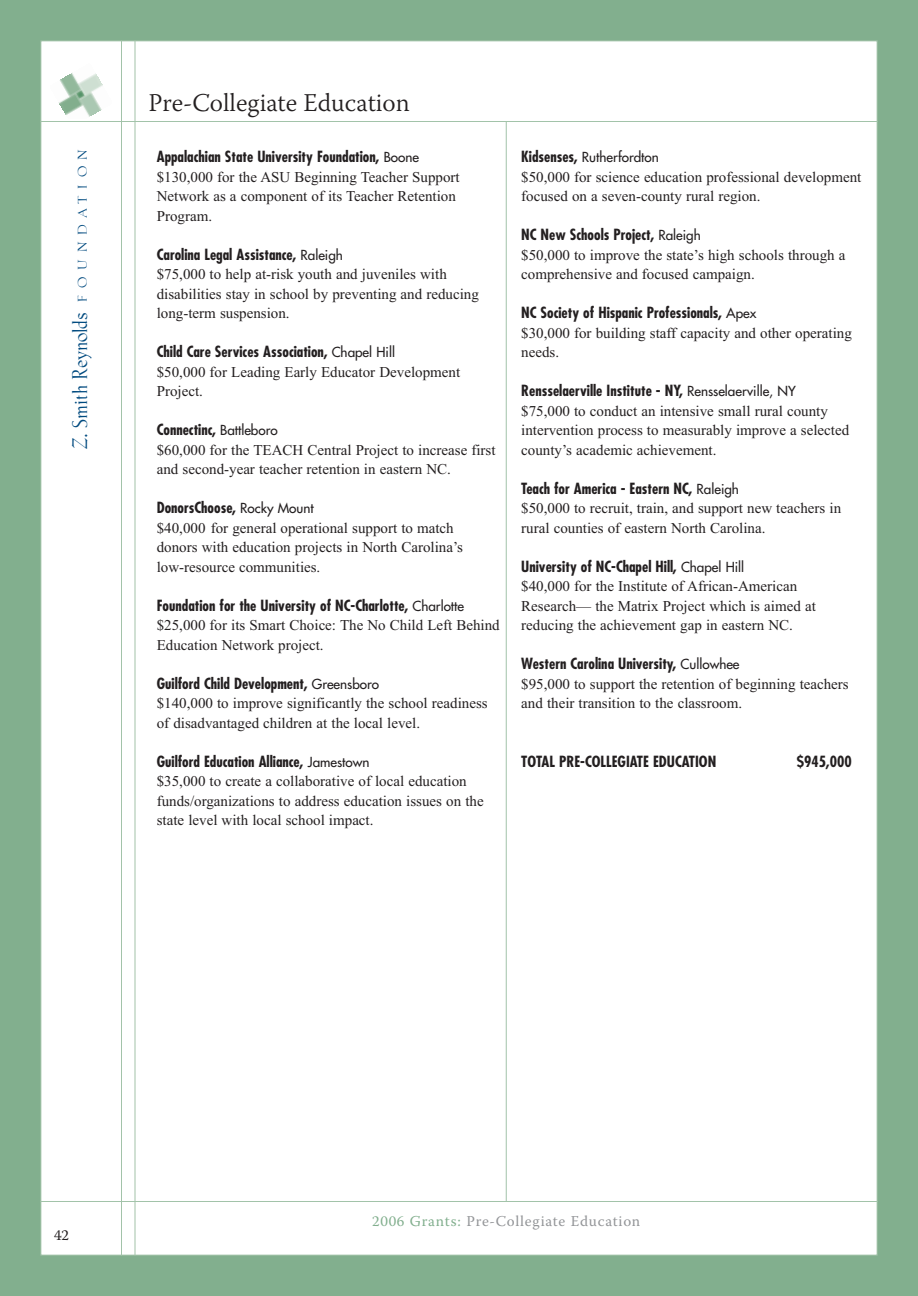
<style>
.page{position:relative;width:918px;height:1296px;background:#82af8e}
.page>*{position:absolute;margin:0;border:0;box-sizing:border-box;transform-origin:0 0}
.t1{font:300 25.5px "Warnock Pro";color:#231f20}
.t2{font:19.8px "Phaistos Roman";color:#004a7f}
.t3{font:15px/19.5px "Times New Roman";color:#231f20}
.t4{font:700 condensed 15px "Futura";color:#231f20}
.t5{font:15px "Warnock Pro";letter-spacing:.05em;color:#939598}
.t6{font:15px "Warnock Pro";color:#231f20}
.t7{font:13.5px "Futura";color:#231f20}
.s1{font-size:11.85px}
.s2{font-weight:400;font-stretch:normal;font-size:13.5px}
.s3{font-weight:700;font-stretch:condensed;font-size:15px}
.s4{color:#82af8e}
</style>
<div class="page">
<div style="left:41px;top:41px;width:836px;height:1214px;background:#fff"></div>
<hr style="left:40px;top:121px;width:838px;height:1px;background:#a2c3a9">
<hr style="left:40px;top:1201px;width:838px;height:1px;background:#a2c3a9">
<hr style="left:121px;top:40px;width:1px;height:1216px;background:#a2c3a9">
<hr style="left:135px;top:40px;width:1px;height:1216px;background:#a2c3a9">
<hr style="left:506px;top:122px;width:1px;height:1080px;background:#a2c3a9">
<img style="left:58px;top:73px;width:45px;height:44px">
<h2 class="t2" style="left:69px;top:449px;width:301px;rotate:-90deg">Z.SmithReynolds <span class="s1">F O U N D A T I O N</span></h2>
<h1 class="t1" style="left:148px;top:93px;width:263px">Pre-Collegiate Education</h1>
<p class="t4" style="left:157px;top:150px;width:264px">Appalachian State University Foundation, <span class="s2">Boone</span></p>
<p class="t3" style="left:157px;top:167px;width:304px">$130,000 for the ASU Beginning Teacher Support<br>Network as a component of its Teacher Retention<br>Program.</p>
<p class="t4" style="left:157px;top:247px;width:188px">Carolina Legal Assistance, <span class="s2">Raleigh</span></p>
<p class="t3" style="left:157px;top:264px;width:324px">$75,000 to help at-risk youth and juveniles with disabilities stay in school by preventing and reducing long-term suspension.</p>
<p class="t4" style="left:157px;top:345px;width:240px">Child Care Services Association, <span class="s2">Chapel Hill</span></p>
<p class="t3" style="left:157px;top:362px;width:305px">$50,000 for Leading Early Educator Development<br>Project.</p>
<p class="t4" style="left:157px;top:423px;width:123px">Connectinc, <span class="s2">Battleboro</span></p>
<p class="t3" style="left:157px;top:440px;width:340px">$60,000 for the TEACH Central Project to increase first and second-year teacher retention in eastern NC.</p>
<p class="t4" style="left:157px;top:501px;width:159px">DonorsChoose, <span class="s2">Rocky Mount</span></p>
<p class="t3" style="left:157px;top:518px;width:308px">$40,000 for general operational support to match donors with education projects in North Carolina’s low-resource communities.</p>
<p class="t4" style="left:157px;top:598px;width:309px">Foundation for the University of NC-Charlotte, <span class="s2">Charlotte</span></p>
<p class="t3" style="left:157px;top:615px;width:345px">$25,000 for its Smart Choice: The No Child Left Behind<br>Education Network project.</p>
<p class="t4" style="left:157px;top:676px;width:224px">Guilford Child Development, <span class="s2">Greensboro</span></p>
<p class="t3" style="left:157px;top:693px;width:332px">$140,000 to improve significantly the school readiness of disadvantaged children at the local level.</p>
<p class="t4" style="left:157px;top:754px;width:214px">Guilford Education Alliance, <span class="s2">Jamestown</span></p>
<p class="t3" style="left:157px;top:771px;width:328px">$35,000 to create a collaborative of local education funds/organizations to address education issues on the state level with local school impact.</p>
<p class="t7" style="left:521px;top:150px;width:139px"><span class="s3">Kidsenses,</span> Rutherfordton</p>
<p class="t3" style="left:521px;top:167px;width:342px">$50,000 for science education professional development focused on a seven-county rural region.</p>
<p class="t4" style="left:521px;top:228px;width:181px">NC New Schools Project, <span class="s2">Raleigh</span></p>
<p class="t3" style="left:521px;top:245px;width:326px">$50,000 to improve the state’s high schools through a comprehensive and focused campaign.</p>
<p class="t4" style="left:521px;top:306px;width:237px">NC Society of Hispanic Professionals, <span class="s2">Apex</span></p>
<p class="t3" style="left:521px;top:323px;width:332px">$30,000 for building staff capacity and other operating needs.</p>
<p class="t4" style="left:521px;top:384px;width:276px">Rensselaerville Institute - NY, <span class="s2">Rensselaerville, NY</span></p>
<p class="t3" style="left:521px;top:401px;width:329px">$75,000 to conduct an intensive small rural county intervention process to measurably improve a selected county’s academic achievement.</p>
<p class="t4" style="left:521px;top:481px;width:219px">Teach for America - Eastern NC, <span class="s2">Raleigh</span></p>
<p class="t3" style="left:521px;top:498px;width:321px">$50,000 to recruit, train, and support new teachers in rural counties of eastern North Carolina.</p>
<p class="t4" style="left:521px;top:559px;width:225px">University of NC-Chapel Hill, <span class="s2">Chapel Hill</span></p>
<p class="t3" style="left:521px;top:576px;width:296px">$40,000 for the Institute of African-American<br>Research— the Matrix Project which is aimed at reducing the achievement gap in eastern NC.</p>
<p class="t4" style="left:521px;top:657px;width:220px">Western Carolina University, <span class="s2">Cullowhee</span></p>
<p class="t3" style="left:521px;top:674px;width:329px">$95,000 to support the retention of beginning teachers and their transition to the classroom.</p>
<p class="t4" style="left:521px;top:754px;width:197px">TOTAL PRE-COLLEGIATE EDUCATION</p>
<p class="t4" style="left:797px;top:754px;width:57px">$945,000</p>
<p class="t6" style="left:54px;top:1229px;width:17px">42</p>
<p class="t5" style="left:372px;top:1215px;width:270px"><span class="s4">2006 Grants:</span> Pre-Collegiate Education</p>
</div>
